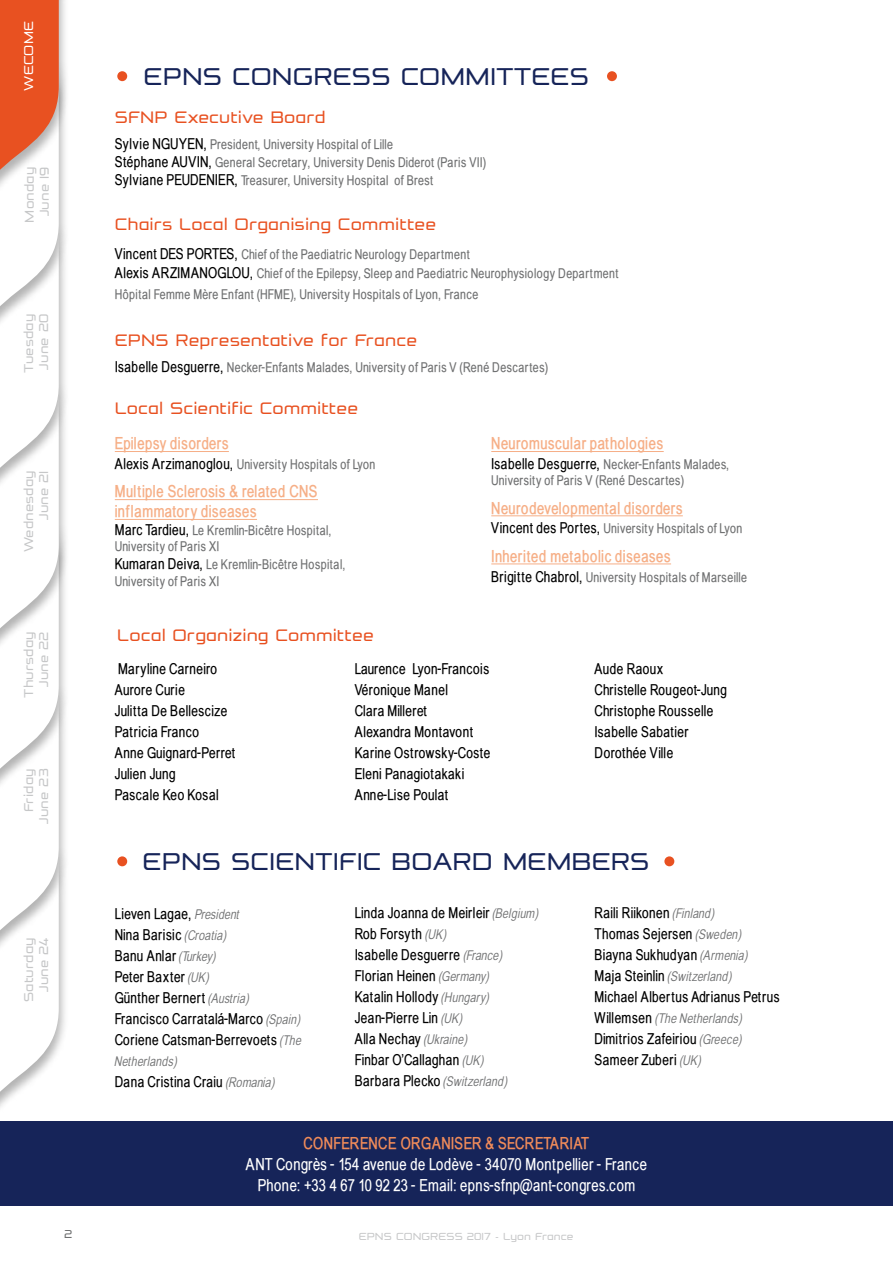
<style>
.page{position:relative;width:893px;height:1263px;background:#fff}
.page>*{position:absolute;margin:0;border:0;box-sizing:border-box;transform-origin:0 0}
.t1{font:28.5px "Formation Sans";color:#162459}
.t2{font:19.5px "Formation Sans";color:#e85121}
.t3{font:16.5px/21px "Babel Sans";letter-spacing:.03em;color:#fff;text-align:center}
.t4{font:700 16.5px/19.8px "Babel Sans";letter-spacing:.025em;color:#f6af87}
.t5{font:700 16.5px "Babel Sans";color:#f6af87}
.t6{font:700 16.5px "Babel Sans";color:#f08b5a}
.t7{font:15px/21px "Babel Sans";letter-spacing:.035em;color:#000}
.t8{font:15px/15px "Formation Sans";color:#c6c7c8;text-align:right}
.t9{font:15px "Formation Sans";color:#fff}
.t10{font:13.5px/16.2px "Babel Sans";letter-spacing:.035em;color:#707172}
.t11{font:italic 13.5px "Babel Sans";color:#707172}
.t12{font:13.5px "Formation Sans";color:#707172}
.t13{font:12px "Formation Sans";color:#c6c7c8}
.s1{font-size:15px;color:#000}
.s2{font-style:italic;font-size:13.5px;color:#707172}
.s3{font-style:normal;font-size:15px;color:#000}
</style>
<div class="page">
<div style="left:0;top:844px;width:68px;height:312px;background:#000;opacity:.3"></div>
<div style="left:0;top:682px;width:68px;height:312px;background:#000;opacity:.3"></div>
<div style="left:0;top:521px;width:68px;height:312px;background:#000;opacity:.3"></div>
<div style="left:0;top:380px;width:68px;height:312px;background:#000;opacity:.3"></div>
<div style="left:0;top:220px;width:68px;height:312px;background:#000;opacity:.3"></div>
<div style="left:0;top:58px;width:68px;height:312px;background:#000;opacity:.3"></div>
<div style="left:0;top:0;width:68px;height:234px;background:#000;opacity:.3"></div>
<svg style="left:0;top:0;width:59px;height:1121px"></svg>
<div style="left:0;top:1121px;width:893px;height:85px;background:#162459"></div>
<div style="left:117px;top:71px;width:10px;height:10px;background:#e85121;border-radius:50%"></div>
<div style="left:607px;top:71px;width:10px;height:10px;background:#e85121;border-radius:50%"></div>
<div style="left:117px;top:856px;width:10px;height:10px;background:#e85121;border-radius:50%"></div>
<div style="left:664px;top:856px;width:10px;height:10px;background:#e85121;border-radius:50%"></div>
<hr style="left:115px;top:451px;width:114px;height:1px;background:#f6af87">
<hr style="left:115px;top:499px;width:203px;height:1px;background:#f6af87">
<hr style="left:115px;top:519px;width:142px;height:1px;background:#f6af87">
<hr style="left:491px;top:451px;width:173px;height:1px;background:#f6af87">
<hr style="left:491px;top:516px;width:192px;height:1px;background:#f6af87">
<hr style="left:491px;top:564px;width:180px;height:1px;background:#f6af87">
<p class="t9" style="left:20px;top:91px;width:71px;rotate:-90deg">WECOME</p>
<p class="t8" style="left:22px;top:222px;width:57px;text-align:center;rotate:-90deg">Monday<br>June 19</p>
<p class="t8" style="left:21px;top:373px;width:60px;text-align:left;rotate:-90deg">Tuesday<br>June 20</p>
<p class="t8" style="left:21px;top:552px;width:83px;rotate:-90deg">Wednesday<br>June 21</p>
<p class="t8" style="left:21px;top:698px;width:68px;rotate:-90deg">Thursday<br>June 22</p>
<p class="t8" style="left:21px;top:825px;width:58px;rotate:-90deg">Friday<br>June 23</p>
<p class="t8" style="left:21px;top:1002px;width:66px;rotate:-90deg">Saturday<br>June 24</p>
<h1 class="t1" style="left:144px;top:61px;width:447px">EPNS CONGRESS COMMITTEES</h1>
<h2 class="t2" style="left:115px;top:106px;width:212px">SFNP Executive Board</h2>
<p class="t10" style="left:115px;top:136px;width:373px;line-height:18px"><span class="s1">Sylvie NGUYEN,</span> President, University Hospital of Lille<br><span class="s1">Stéphane AUVIN,</span> General Secretary, University Denis Diderot (Paris VII)<br><span class="s1">Sylviane PEUDENIER,</span> Treasurer, University Hospital of Brest</p>
<h2 class="t2" style="left:115px;top:214px;width:323px">Chairs Local Organising Committee</h2>
<p class="t10" style="left:115px;top:244px;width:505px;line-height:20.1px"><span class="s1">Vincent DES PORTES,</span> Chief of the Paediatric Neurology Department<br><span class="s1">Alexis ARZIMANOGLOU,</span> Chief of the Epilepsy, Sleep and Paediatric Neurophysiology Department<br>Hôpital Femme Mère Enfant (HFME), University Hospitals of Lyon, France</p>
<h2 class="t2" style="left:115px;top:329px;width:304px">EPNS Representative for France</h2>
<p class="t10" style="left:115px;top:359px;width:435px"><span class="s1">Isabelle Desguerre,</span> Necker-Enfants Malades, University of Paris V (René Descartes)</p>
<h2 class="t2" style="left:115px;top:397px;width:245px">Local Scientific Committee</h2>
<p class="t5" style="left:115px;top:434px;width:116px">Epilepsy disorders</p>
<p class="t10" style="left:115px;top:456px;width:262px"><span class="s1">Alexis Arzimanoglou,</span> University Hospitals of Lyon</p>
<p class="t4" style="left:115px;top:482px;width:205px">Multiple Sclerosis &amp; related CNS inflammatory diseases</p>
<p class="t10" style="left:115px;top:522px;width:218px"><span class="s1">Marc Tardieu,</span> Le Kremlin-Bicêtre Hospital,<br>University of Paris XI</p>
<p class="t10" style="left:115px;top:557px;width:232px"><span class="s1">Kumaran Deiva,</span> Le Kremlin-Bicêtre Hospital,<br>University of Paris XI</p>
<p class="t4" style="left:491px;top:434px;width:174px">Neuromuscular pathologies</p>
<p class="t10" style="left:491px;top:456px;width:239px"><span class="s1">Isabelle Desguerre,</span> Necker-Enfants Malades,<br>University of Paris V (René Descartes)</p>
<p class="t5" style="left:491px;top:498px;width:193px">Neurodevelopmental disorders</p>
<p class="t10" style="left:491px;top:521px;width:252px"><span class="s1">Vincent des Portes,</span> University Hospitals of Lyon</p>
<p class="t4" style="left:491px;top:546px;width:181px">Inherited metabolic diseases</p>
<p class="t10" style="left:491px;top:569px;width:257px"><span class="s1">Brigitte Chabrol,</span> University Hospitals of Marseille</p>
<h2 class="t2" style="left:117px;top:624px;width:258px">Local Organizing Committee</h2>
<p class="t7" style="left:115px;top:658px;width:122px">Maryline Carneiro<br>Aurore Curie<br>Julitta De Bellescize<br>Patricia Franco<br>Anne Guignard-Perret<br>Julien Jung<br>Pascale Keo Kosal</p>
<p class="t7" style="left:355px;top:658px;width:137px">Laurence Lyon-Francois<br>Véronique Manel<br>Clara Milleret<br>Alexandra Montavont<br>Karine Ostrowsky-Coste<br>Eleni Panagiotakaki<br>Anne-Lise Poulat</p>
<p class="t7" style="left:595px;top:658px;width:134px">Aude Raoux<br>Christelle Rougeot-Jung<br>Christophe Rousselle<br>Isabelle Sabatier<br>Dorothée Ville</p>
<h1 class="t1" style="left:143px;top:846px;width:509px">EPNS SCIENTIFIC BOARD MEMBERS</h1>
<p class="t7" style="left:115px;top:904px;width:188px">Lieven Lagae, <span class="s2">President<br></span>Nina Barisic <span class="s2">(Croatia)<br></span>Banu Anlar <span class="s2">(Turkey)<br></span>Peter Baxter <span class="s2">(UK)<br></span>Günther Bernert <span class="s2">(Austria)<br></span>Francisco Carratalá-Marco <span class="s2">(Spain)<br></span>Coriene Catsman-Berrevoets <span class="s2">(The</span></p>
<p class="t11" style="left:115px;top:1054px;width:64px">Netherlands)</p>
<p class="t7" style="left:115px;top:1072px;width:162px">Dana Cristina Craiu <span class="s2">(Romania)</span></p>
<p class="t7" style="left:355px;top:902px;width:185px">Linda Joanna de Meirleir <span class="s2">(Belgium)<br></span>Rob Forsyth <span class="s2">(UK)<br></span>Isabelle Desguerre <span class="s2">(France)<br></span>Florian Heinen <span class="s2">(Germany)<br></span>Katalin Hollody <span class="s2">(Hungary)<br></span>Jean-Pierre Lin <span class="s2">(UK)<br></span>Alla Nechay <span class="s2">(Ukraine)<br></span>Finbar O’Callaghan <span class="s2">(UK)<br></span>Barbara Plecko <span class="s2">(Switzerland)</span></p>
<p class="t7" style="left:595px;top:902px;width:155px">Raili Riikonen <span class="s2">(Finland)<br></span>Thomas Sejersen <span class="s2">(Sweden)<br></span>Biayna Sukhudyan <span class="s2">(Armenia)</span></p>
<p class="t11" style="left:595px;top:969px;width:139px"><span class="s3">Maja Steinlin</span> (Switzerland)</p>
<p class="t7" style="left:595px;top:986px;width:187px">Michael Albertus Adrianus Petrus</p>
<p class="t11" style="left:595px;top:1011px;width:149px"><span class="s3">Willemsen</span> (The Netherlands)</p>
<p class="t7" style="left:595px;top:1028px;width:149px">Dimitrios Zafeiriou <span class="s2">(Greece)<br></span>Sameer Zuberi <span class="s2">(UK)</span></p>
<p class="t6" style="left:303px;top:1134px;width:288px">CONFERENCE ORGANISER &amp; SECRETARIAT</p>
<p class="t3" style="left:246px;top:1154px;width:403px">ANT Congrès - 154 avenue de Lodève - 34070 Montpellier - France<br>Phone: +33 4 67 10 92 23 - Email: epns-sfnp@ant-congres.com</p>
<p class="t12" style="left:64px;top:1227px;width:10px">2</p>
<p class="t13" style="left:359px;top:1230px;width:216px">EPNS CONGRESS 2017 - Lyon France</p>
</div>
